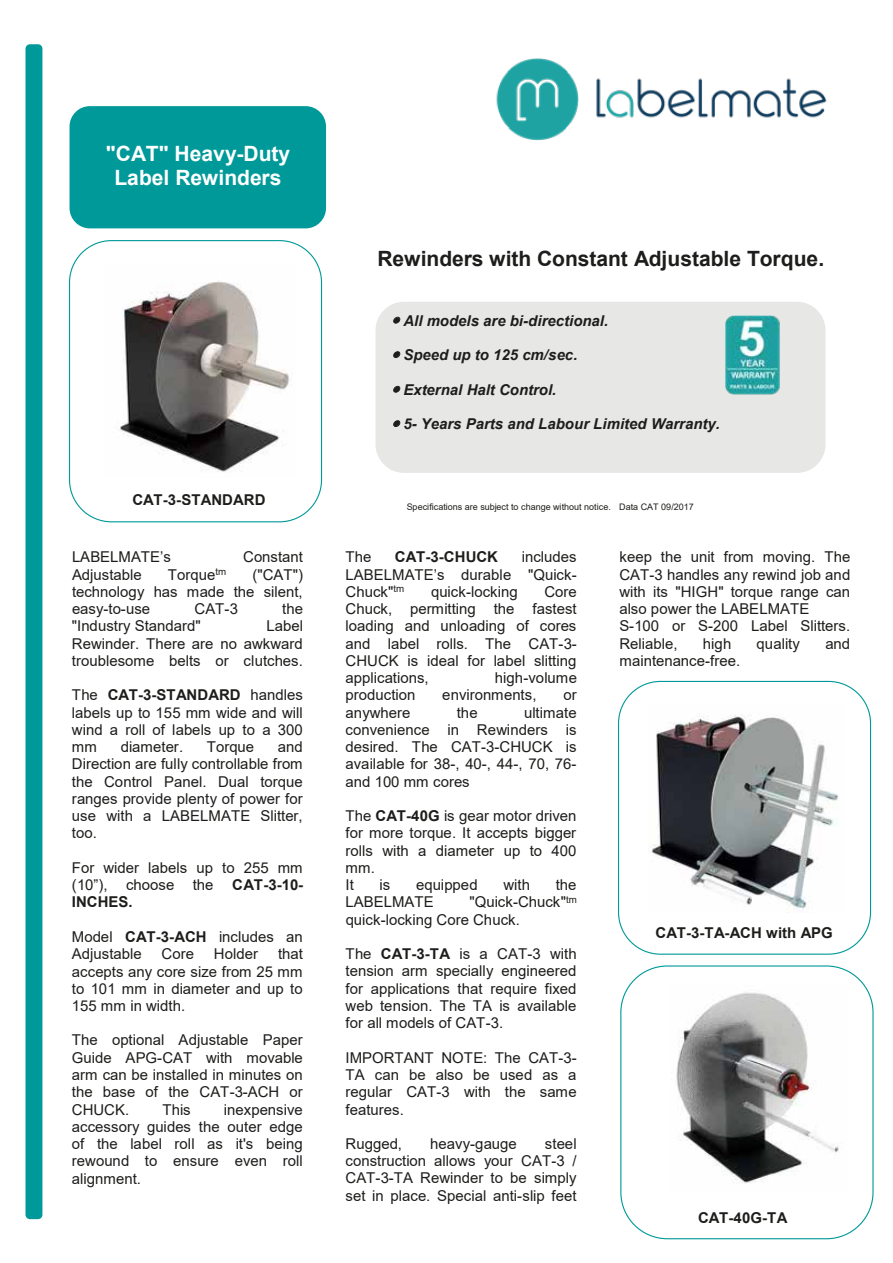
<style>
.page{position:relative;width:893px;height:1263px;background:#fff}
.page>*{position:absolute;margin:0;border:0;box-sizing:border-box;transform-origin:0 0}
.t1{font:700 21px "Arial";letter-spacing:-.005em;color:#1d1d1b}
.t2{font:700 21px/24.2px "Arial";letter-spacing:-.005em;color:#fff;text-align:center}
.t3{font:15px/17.2px "Arial";color:#1d1d1b;text-align:justify}
.t4{font:italic 700 15px "Arial";color:#1d1d1b}
.t5{font:700 15px "Arial";color:#1d1d1b}
.t6{font:9px "Arial";letter-spacing:.005em;color:#1d1d1b}
.s1{font-weight:700}
</style>
<div class="page">
<img style="left:496px;top:58px;width:331px;height:83px">
<div style="left:25px;top:44px;width:17px;height:1175px;background:#099;border-radius:4px"></div>
<div style="left:376px;top:302px;width:450px;height:171px;background:#e7e7e6;border-radius:29px"></div>
<div style="left:70px;top:106px;width:256px;height:122px;background:#099;border-radius:20px"></div>
<div style="left:69px;top:240px;width:253px;height:282px;border:1px solid #099;border-radius:42px"></div>
<img style="left:120px;top:281px;width:172px;height:191px">
<img style="left:726px;top:315px;width:54px;height:80px">
<div style="left:618px;top:681px;width:253px;height:274px;border:1px solid #099;border-radius:42px"></div>
<div style="left:620px;top:965px;width:254px;height:274px;border:1px solid #099;border-radius:47px"></div>
<img style="left:650px;top:714px;width:189px;height:198px">
<img style="left:676px;top:992px;width:163px;height:191px">
<svg style="left:393px;top:317px;width:8px;height:6px"></svg>
<svg style="left:393px;top:351px;width:8px;height:7px"></svg>
<svg style="left:393px;top:386px;width:8px;height:7px"></svg>
<svg style="left:393px;top:420px;width:8px;height:7px"></svg>
<h1 class="t2" style="left:106px;top:142px;width:186px">"CAT" Heavy-Duty<br>Label Rewinders</h1>
<p class="t5" style="left:132px;top:489px;width:135px">CAT-3-STANDARD</p>
<p class="t3" style="left:72px;top:548px;width:100px">LABELMATE’s</p>
<p class="t3" style="left:243px;top:548px;width:61px">Constant</p>
<p class="t3" style="left:72px;top:566px;width:71px">Adjustable</p>
<p class="t3" style="left:168px;top:566px;width:60px">Torque<sup>tm</sup></p>
<p class="t3" style="left:72px;top:566px;width:233px;text-indent:181px">("CAT") technology has made the silent, easy-to-use</p>
<p class="t3" style="left:195px;top:600px;width:45px">CAT-3</p>
<p class="t3" style="left:282px;top:600px;width:22px">the</p>
<p class="t3" style="left:72px;top:617px;width:130px">"Industry Standard"</p>
<p class="t3" style="left:72px;top:617px;width:233px;text-indent:194px">Label Rewinder. There are no awkward troublesome belts or clutches.</p>
<p class="t3" style="left:72px;top:686px;width:232px">The <span class="s1">CAT-3-STANDARD</span> handles labels up to 155 mm wide and will wind a roll of labels up to a 300 mm</p>
<p class="t3" style="left:72px;top:738px;width:232px;text-indent:206px">and Direction are fully controllable from the Control Panel. Dual torque ranges provide plenty of power for use with a LABELMATE Slitter, too.</p>
<p class="t3" style="left:72px;top:859px;width:233px">For wider labels up to 255 mm (10”), choose the <span class="s1">CAT-3-10- INCHES.</span></p>
<p class="t3" style="left:72px;top:928px;width:232px">Model <span class="s1">CAT-3-ACH</span> includes an<br>Adjustable</p>
<p class="t3" style="left:121px;top:738px;width:64px">diameter.</p>
<p class="t3" style="left:207px;top:738px;width:49px">Torque</p>
<p class="t3" style="left:162px;top:945px;width:34px">Core</p>
<p class="t3" style="left:214px;top:945px;width:46px">Holder</p>
<p class="t3" style="left:72px;top:945px;width:232px;text-indent:206px">that accepts any core size from 25 mm to 101 mm in diameter and up to 155 mm in width.</p>
<p class="t3" style="left:72px;top:1031px;width:232px">The optional Adjustable Paper Guide APG-CAT with movable arm can be installed in minutes on the base of the CAT-3-ACH or CHUCK.</p>
<p class="t3" style="left:72px;top:1101px;width:232px;text-indent:152px">inexpensive accessory guides the outer edge of the label roll as it's being rewound to ensure even roll alignment.</p>
<p class="t3" style="left:162px;top:1101px;width:30px">This</p>
<h1 class="t1" style="left:377px;top:244px;width:448px">Rewinders with Constant Adjustable Torque.</h1>
<p class="t4" style="left:403px;top:310px;width:206px">All models are bi-directional.</p>
<p class="t4" style="left:403px;top:345px;width:176px">Speed up to 125 cm/sec.</p>
<p class="t4" style="left:403px;top:379px;width:154px">External Halt Control.</p>
<p class="t4" style="left:403px;top:414px;width:318px">5- Years Parts and Labour Limited Warranty.</p>
<p class="t6" style="left:407px;top:500px;width:289px">Specifications are subject to change without notice. Data CAT 09/2017</p>
<p class="t3" style="left:346px;top:548px;width:27px">The</p>
<p class="t5" style="left:395px;top:547px;width:105px">CAT-3-CHUCK</p>
<p class="t3" style="left:346px;top:548px;width:233px;text-indent:176px">includes LABELMATE’s durable "Quick-Chuck"<sup>tm</sup></p>
<p class="t3" style="left:346px;top:583px;width:233px;text-indent:199px">Core Chuck, permitting the fastest loading and unloading of cores and label rolls. The CAT-3- CHUCK is ideal for label slitting applications,</p>
<p class="t3" style="left:431px;top:583px;width:88px">quick-locking</p>
<p class="t3" style="left:495px;top:669px;width:84px">high-volume</p>
<p class="t3" style="left:346px;top:686px;width:71px">production</p>
<p class="t3" style="left:442px;top:686px;width:96px">environments,</p>
<p class="t3" style="left:563px;top:686px;width:15px">or</p>
<p class="t3" style="left:346px;top:704px;width:66px">anywhere</p>
<p class="t3" style="left:457px;top:704px;width:22px">the</p>
<p class="t3" style="left:346px;top:704px;width:233px;text-indent:179px">ultimate convenience in Rewinders is desired. The CAT-3-CHUCK is available for 38-, 40-, 44-, 70, 76- and 100 mm cores</p>
<p class="t3" style="left:346px;top:807px;width:232px;text-align:left">The <span class="s1">CAT-40G</span> is gear motor driven for more torque. It accepts bigger rolls with a diameter up to 400 mm.<br>It</p>
<p class="t3" style="left:380px;top:876px;width:12px">is</p>
<p class="t3" style="left:416px;top:876px;width:63px">equipped</p>
<p class="t3" style="left:504px;top:876px;width:28px">with</p>
<p class="t3" style="left:556px;top:876px;width:22px">the</p>
<p class="t3" style="left:346px;top:893px;width:90px">LABELMATE</p>
<p class="t3" style="left:346px;top:893px;width:233px;text-indent:124px">"Quick-Chuck"<sup>tm </sup>quick-locking Core Chuck.</p>
<p class="t3" style="left:346px;top:945px;width:233px">The <span class="s1">CAT-3-TA</span> is a CAT-3 with tension arm specially engineered for applications that require fixed web tension. The TA is available for all models of CAT-3.</p>
<p class="t3" style="left:346px;top:1049px;width:233px">IMPORTANT NOTE: The CAT-3- TA can be also be used as a regular CAT-3 with the same features.</p>
<p class="t3" style="left:346px;top:1135px;width:58px">Rugged,</p>
<p class="t3" style="left:430px;top:1135px;width:88px">heavy-gauge</p>
<p class="t3" style="left:346px;top:1135px;width:233px;text-indent:199px">steel construction allows your CAT-3 / CAT-3-TA Rewinder to be simply set in place. Special anti-slip feet</p>
<p class="t3" style="left:619px;top:548px;width:232px;text-align:left">keep the unit from moving. The<br>CAT-3 handles any rewind job and with its "HIGH" torque range can also power the LABELMATE<br>S-100 or S-200 Label Slitters.<br>Reliable,</p>
<p class="t3" style="left:703px;top:635px;width:30px">high</p>
<p class="t3" style="left:757px;top:635px;width:45px">quality</p>
<p class="t3" style="left:825px;top:635px;width:26px">and</p>
<p class="t3" style="left:619px;top:652px;width:122px">maintenance-free.</p>
<p class="t5" style="left:656px;top:922px;width:179px">CAT-3-TA-ACH with APG</p>
<p class="t5" style="left:698px;top:1207px;width:91px">CAT-40G-TA</p>
</div>
